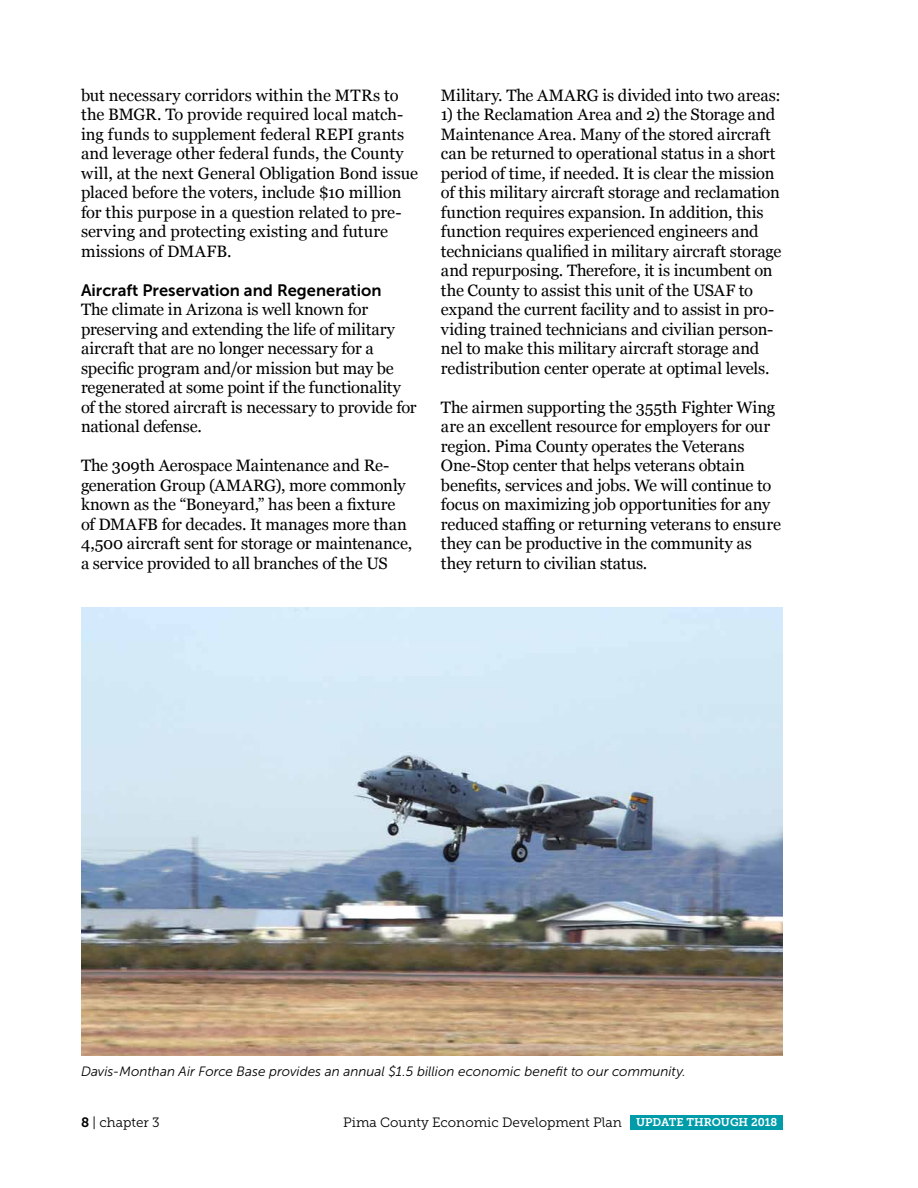
<style>
.page{position:relative;width:918px;height:1188px;background:#fff}
.page>*{position:absolute;margin:0;border:0;box-sizing:border-box;transform-origin:0 0}
.t1{font:16.5px/19.5px "Georgia";letter-spacing:-.01em;color:#000}
.t2{font:16.5px "Museo Sans 700";color:#000}
.t3{font:italic 13.5px "Museo Sans 300";letter-spacing:.005em;color:#000}
.t4{font:13.5px "Museo Slab 300";color:#000}
.s1{font-family:"Museo Slab 700"}
.s2{font-family:"Museo Slab 700";font-size:11.25px;color:#fff}
</style>
<div class="page">
<div style="left:630px;top:1115px;width:153px;height:15px;background:#009caa"></div>
<img style="left:81px;top:608px;width:702px;height:448px">
<p class="t1" style="left:81px;top:84px;width:339px">but necessary corridors within the MTRs to the BMGR. To provide required local match&shy;ing funds to supplement federal REPI grants and leverage other federal funds, the County will, at the next General Obligation Bond issue placed before the voters, include $10 million for this purpose in a question related to pre&shy;serving and protecting existing and future missions of DMAFB.</p>
<p class="t2" style="left:81px;top:281px;width:302px">Aircraft Preservation and Regeneration</p>
<p class="t1" style="left:81px;top:299px;width:337px">The climate in Arizona is well known for preserving and extending the life of military aircraft that are no longer necessary for a specific program and/or mission but may be regenerated at some point if the functionality of the stored aircraft is necessary to provide for national defense.</p>
<p class="t1" style="left:81px;top:455px;width:333px">The 309th Aerospace Maintenance and Re&shy;generation Group (AMARG), more commonly known as the “Boneyard,” has been a fixture of DMAFB for decades. It manages more than 4,500 aircraft sent for storage or maintenance, a service provided to all branches of the US</p>
<p class="t1" style="left:441px;top:84px;width:341px">Military. The AMARG is divided into two areas:</p>
<p class="t1" style="left:441px;top:104px;width:342px">1) the Reclamation Area and 2) the Storage and Maintenance Area. Many of the stored aircraft can be returned to operational status in a short period of time, if needed. It is clear the mission of this military aircraft storage and reclamation function requires expansion. In addition, this function requires experienced engineers and technicians qualified in military aircraft storage and repurposing. Therefore, it is incumbent on the County to assist this unit of the USAF to expand the current facility and to assist in pro&shy;viding trained technicians and civilian person&shy;nel to make this military aircraft storage and redistribution center operate at optimal levels.</p>
<p class="t1" style="left:441px;top:396px;width:342px">The airmen supporting the 355th Fighter Wing are an excellent resource for employers for our region. Pima County operates the Veterans One-Stop center that helps veterans obtain benefits, services and jobs. We will continue to focus on maximizing job opportunities for any reduced staffing or returning veterans to ensure they can be productive in the community as they return to civilian status.</p>
<p class="t3" style="left:81px;top:1064px;width:606px">Davis-Monthan Air Force Base provides an annual $1.5 billion economic benefit to our community.</p>
<p class="t4" style="left:81px;top:1115px;width:80px"><span class="s1">8</span> | chapter 3</p>
<p class="t4" style="left:343px;top:1115px;width:436px">Pima County Economic Development Plan <span class="s2">UPDATE THROUGH 2018</span></p>
</div>
